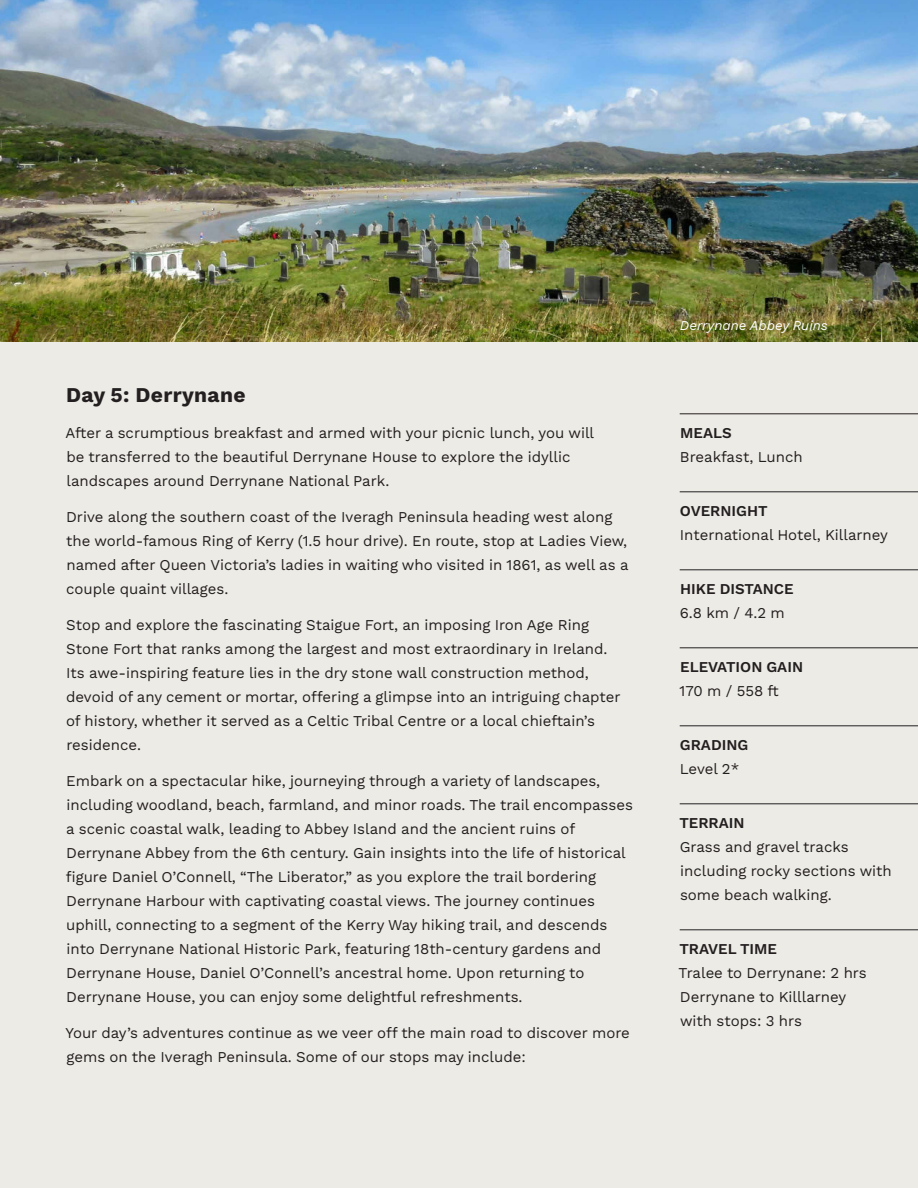
<style>
.page{position:relative;width:918px;height:1188px;background:#fff}
.page>*{position:absolute;margin:0;border:0;box-sizing:border-box;transform-origin:0 0}
.t1{font:700 21px "Work Sans";letter-spacing:.015em;color:#231f20}
.t2{font:15px/24px "Work Sans";color:#231f20}
.t3{font:600 15px "Work Sans";color:#231f20}
.t4{font:italic 13.5px "Work Sans";color:#fff}
</style>
<div class="page">
<div style="left:0;top:244px;width:918px;height:944px;background:#edebe5"></div>
<img style="left:0;top:0;width:918px;height:342px">
<hr style="left:680px;top:414px;width:238px;height:1px;background:#231f20">
<hr style="left:680px;top:492px;width:238px;height:1px;background:#231f20">
<hr style="left:680px;top:570px;width:238px;height:1px;background:#231f20">
<hr style="left:680px;top:648px;width:238px;height:1px;background:#231f20">
<hr style="left:680px;top:726px;width:238px;height:1px;background:#231f20">
<hr style="left:680px;top:804px;width:238px;height:1px;background:#231f20">
<hr style="left:680px;top:930px;width:238px;height:1px;background:#231f20">
<h1 class="t1" style="left:66px;top:387px;width:181px">Day 5: Derrynane</h1>
<p class="t2" style="left:65px;top:420px;width:530px">After a scrumptious breakfast and armed with your picnic lunch, you will be transferred to the beautiful Derrynane House to explore the idyllic landscapes around Derrynane National Park.</p>
<p class="t2" style="left:66px;top:504px;width:564px">Drive along the southern coast of the Iveragh Peninsula heading west along the world-famous Ring of Kerry (1.5 hour drive). En route, stop at Ladies View, named after Queen Victoria’s ladies in waiting who visited in 1861, as well as a couple quaint villages.</p>
<p class="t2" style="left:66px;top:612px;width:556px">Stop and explore the fascinating Staigue Fort, an imposing Iron Age Ring Stone Fort that ranks among the largest and most extraordinary in Ireland.<br>Its awe-inspiring feature lies in the dry stone wall construction method, devoid of any cement or mortar, offering a glimpse into an intriguing chapter of history, whether it served as a Celtic Tribal Centre or a local chieftain’s residence.</p>
<p class="t2" style="left:66px;top:768px;width:569px">Embark on a spectacular hike, journeying through a variety of landscapes, including woodland, beach, farmland, and minor roads. The trail encompasses a scenic coastal walk, leading to Abbey Island and the ancient ruins of Derrynane Abbey from the 6th century. Gain insights into the life of historical figure Daniel O’Connell, “The Liberator,” as you explore the trail bordering Derrynane Harbour with captivating coastal views. The journey continues uphill, connecting to a segment of the Kerry Way hiking trail, and descends into Derrynane National Historic Park, featuring 18th-century gardens and Derrynane House, Daniel O’Connell’s ancestral home. Upon returning to Derrynane House, you can enjoy some delightful refreshments.</p>
<p class="t2" style="left:66px;top:1020px;width:566px">Your day’s adventures continue as we veer off the main road to discover more gems on the Iveragh Peninsula. Some of our stops may include:</p>
<p class="t4" style="left:680px;top:320px;width:149px">Derrynane Abbey Ruins</p>
<p class="t3" style="left:680px;top:427px;width:53px">MEALS</p>
<p class="t2" style="left:680px;top:444px;width:124px">Breakfast, Lunch</p>
<p class="t3" style="left:680px;top:505px;width:89px">OVERNIGHT</p>
<p class="t2" style="left:680px;top:522px;width:210px">International Hotel, Killarney</p>
<p class="t3" style="left:680px;top:583px;width:115px">HIKE DISTANCE</p>
<p class="t2" style="left:680px;top:600px;width:107px">6.8 km / 4.2 m</p>
<p class="t3" style="left:680px;top:661px;width:124px">ELEVATION GAIN</p>
<p class="t2" style="left:680px;top:678px;width:101px">170 m / 558 ft</p>
<p class="t3" style="left:680px;top:739px;width:70px">GRADING</p>
<p class="t2" style="left:680px;top:756px;width:61px">Level 2*</p>
<p class="t3" style="left:679px;top:817px;width:67px">TERRAIN</p>
<p class="t2" style="left:680px;top:834px;width:214px">Grass and gravel tracks including rocky sections with some beach walking.</p>
<p class="t3" style="left:679px;top:943px;width:99px">TRAVEL TIME</p>
<p class="t2" style="left:679px;top:960px;width:190px">Tralee to Derrynane: 2 hrs<br>Derrynane to Killlarney with stops: 3 hrs</p>
</div>
